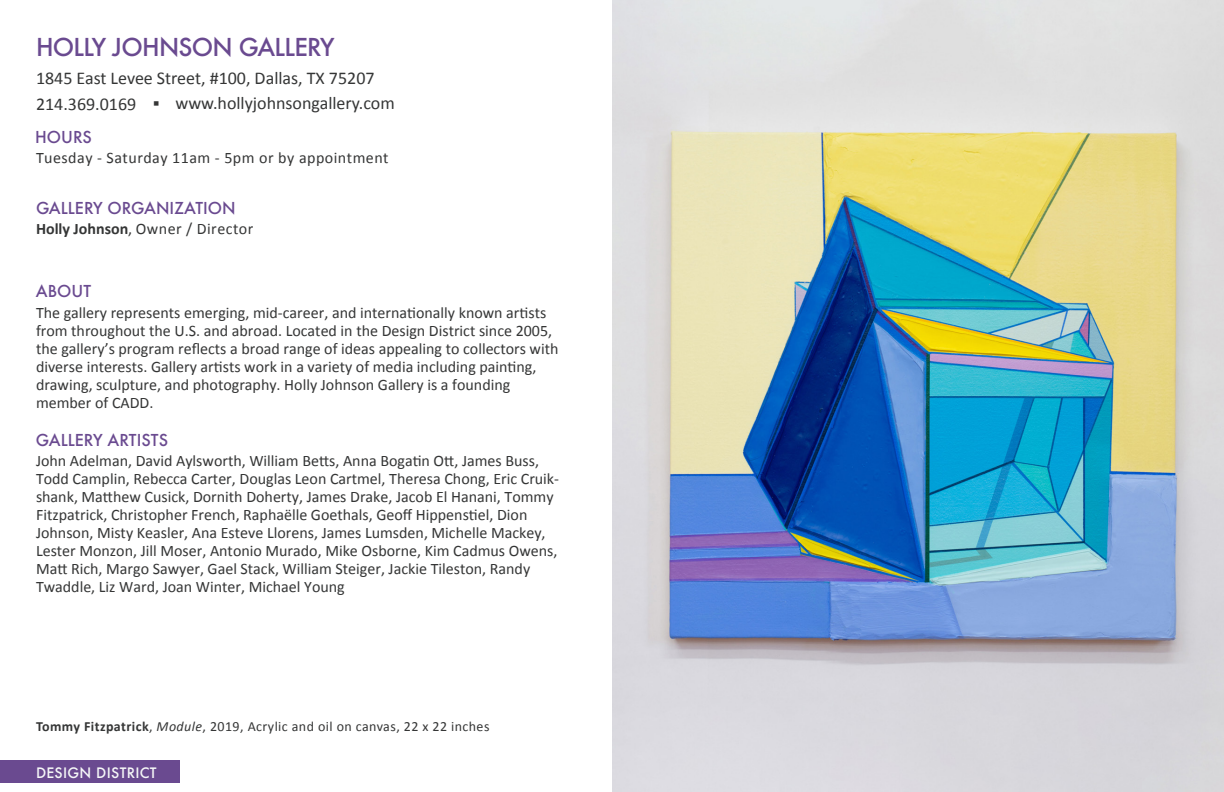
<style>
.page{position:relative;width:1224px;height:792px;background:#fff}
.page>*{position:absolute;margin:0;border:0;box-sizing:border-box;transform-origin:0 0}
.t1{font:500 24px "Futura";letter-spacing:-.03em;color:#6a4a90}
.t2{font:18px "Calibri";color:#353636}
.t3{font:16px/18px "Calibri";color:#353636}
.t4{font:16px "Calibri";letter-spacing:.03em;color:#353636}
.t5{font:500 16px "Futura";color:#6a4a90}
.t6{font:14px "Calibri";letter-spacing:.03em;color:#353636}
.t7{font:500 14px "Futura";letter-spacing:.02em;color:#f5f7f7}
.s1{font-weight:700;font-size:20px}
.s2{font-weight:700}
.s3{font-style:italic}
</style>
<div class="page">
<img style="left:612px;top:0;width:612px;height:792px">
<div style="left:0;top:761px;width:180px;height:22px;background:#6a4a90"></div>
<h1 class="t1" style="left:36px;top:30px;width:300px">HOLLY JOHNSON GALLERY</h1>
<p class="t2" style="left:36px;top:65px;width:340px">1845 East Levee Street, #100, Dallas, TX 75207</p>
<p class="t2" style="left:36px;top:91px;width:102px">214.369.0169</p>
<p class="t5" style="left:35px;top:126px;width:58px">HOURS</p>
<p class="t2" style="left:153px;top:90px;width:244px"><span class="s1">▪</span> www.hollyjohnsongallery.com</p>
<p class="t4" style="left:36px;top:146px;width:354px">Tuesday - Saturday 11am - 5pm or by appointment</p>
<p class="t5" style="left:36px;top:197px;width:201px">GALLERY ORGANIZATION</p>
<p class="t4" style="left:36px;top:218px;width:219px"><span class="s2">Holly Johnson</span>, Owner / Director</p>
<p class="t5" style="left:36px;top:280px;width:57px">ABOUT</p>
<p class="t3" style="left:36px;top:304px;width:524px">The gallery represents emerging, mid-career, and internationally known artists from throughout the U.S. and abroad. Located in the Design District since 2005, the gallery’s program reflects a broad range of ideas appealing to collectors with diverse interests. Gallery artists work in a variety of media including painting, drawing, sculpture, and photography. Holly Johnson Gallery is a founding member of CADD.</p>
<p class="t5" style="left:36px;top:429px;width:134px">GALLERY ARTISTS</p>
<p class="t3" style="left:36px;top:451px;width:525px">John Adelman, David Aylsworth, William Betts, Anna Bogatin Ott, James Buss, Todd Camplin, Rebecca Carter, Douglas Leon Cartmel, Theresa Chong, Eric Cruik&shy;shank, Matthew Cusick, Dornith Doherty, James Drake, Jacob El Hanani, Tommy Fitzpatrick, Christopher French, Raphaëlle Goethals, Geoff Hippenstiel, Dion Johnson, Misty Keasler, Ana Esteve Llorens, James Lumsden, Michelle Mackey, Lester Monzon, Jill Moser, Antonio Murado, Mike Osborne, Kim Cadmus Owens, Matt Rich, Margo Sawyer, Gael Stack, William Steiger, Jackie Tileston, Randy Twaddle, Liz Ward, Joan Winter, Michael Young</p>
<p class="t6" style="left:36px;top:717px;width:455px"><span class="s2">Tommy Fitzpatrick</span>, <span class="s3">Module</span>, 2019, Acrylic and oil on canvas, 22 x 22 inches</p>
<p class="t7" style="left:36px;top:763px;width:122px">DESIGN DISTRICT</p>
</div>
